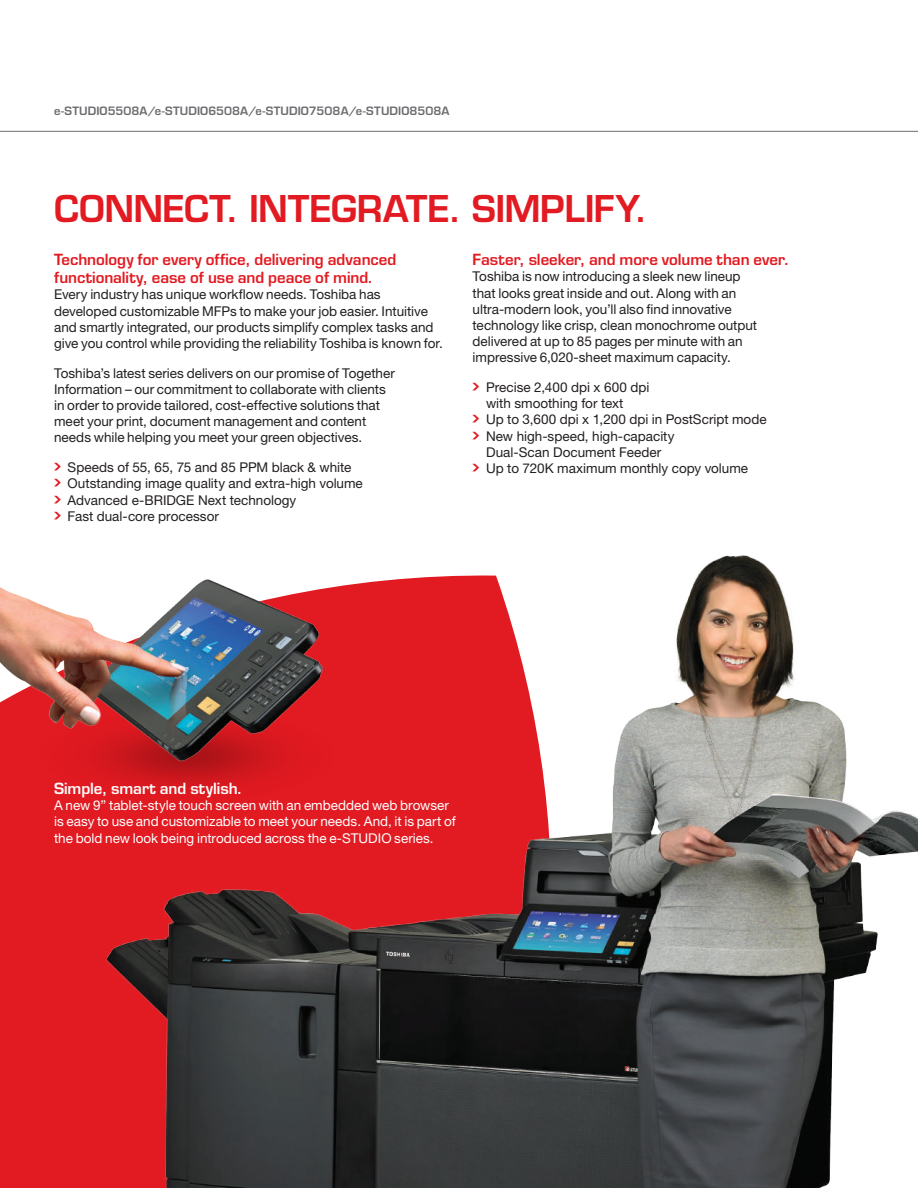
<style>
.page{position:relative;width:918px;height:1188px;background:#fff}
.page>*{position:absolute;margin:0;border:0;box-sizing:border-box;transform-origin:0 0}
.t1{font:600 36px "Eurostile LT Std";letter-spacing:-.015em;color:#e21a21}
.t2{font:600 15px/18px "Eurostile LT Std";color:#e21a21}
.t3{font:600 15px "Eurostile LT Std";letter-spacing:-.005em;color:#fff}
.t4{font:13.5px/16.2px "Helvetica Neue LT Std";color:#231f20}
.t5{font:13.5px/16.2px "Helvetica Neue LT Std";color:#fff}
.t6{font:600 11.25px "Eurostile LT Std";letter-spacing:.01em;color:#6c6d70}
.s1{font-family:"Chevron";font-size:19.5px;color:#e21a21}
</style>
<div class="page">
<div style="left:0;top:764px;width:66px;height:424px;background:#e21a21"></div>
<hr style="left:0;top:131px;width:918px;height:1px;background:#6c6d70">
<div style="left:27px;top:764px;width:39px;height:98px;background:#e21a21"></div>
<img style="left:0;top:587px;width:66px;height:177px">
<img style="left:66px;top:555px;width:852px;height:633px">
<p class="t6" style="left:54px;top:103px;width:397px">e-STUDIO5508A/e-STUDIO6508A/e-STUDIO7508A/e-STUDIO8508A</p>
<h1 class="t1" style="left:54px;top:186px;width:595px">CONNECT. INTEGRATE. SIMPLIFY.</h1>
<p class="t2" style="left:473px;top:251px;width:318px">Faster, sleeker, and more volume than ever.</p>
<p class="t4" style="left:473px;top:268px;width:286px">Toshiba is now introducing a sleek new lineup that looks great inside and out. Along with an ultra-modern look, you’ll also find innovative technology like crisp, clean monochrome output delivered at up to 85 pages per minute with an impressive 6,020-sheet maximum capacity.</p>
<p class="t4" style="left:486px;top:379px;width:165px;text-indent:-14px"><span class="s1">•</span> Precise 2,400 dpi x 600 dpi with smoothing for text</p>
<p class="t4" style="left:473px;top:411px;width:296px"><span class="s1">•</span> Up to 3,600 dpi x 1,200 dpi in PostScript mode</p>
<p class="t4" style="left:473px;top:428px;width:203px;text-align:center"><span class="s1">•</span> New high-speed, high-capacity<br>Dual-Scan Document Feeder</p>
<p class="t4" style="left:473px;top:460px;width:277px"><span class="s1">•</span> Up to 720K maximum monthly copy volume</p>
<p class="t2" style="left:54px;top:251px;width:344px">Technology for every office, delivering advanced functionality, ease of use and peace of mind.</p>
<p class="t4" style="left:54px;top:286px;width:390px">Every industry has unique workflow needs. Toshiba has developed customizable MFPs to make your job easier. Intuitive and smartly integrated, our products simplify complex tasks and give you control while providing the reliability Toshiba is known for.</p>
<p class="t4" style="left:54px;top:365px;width:342px">Toshiba’s latest series delivers on our promise of Together Information – our commitment to collaborate with clients in order to provide tailored, cost-effective solutions that meet your print, document management and content needs while helping you meet your green objectives.</p>
<p class="t4" style="left:54px;top:459px;width:299px"><span class="s1">•</span> Speeds of 55, 65, 75 and 85 PPM black &amp; white</p>
<p class="t4" style="left:54px;top:475px;width:310px"><span class="s1">•</span> Outstanding image quality and extra-high volume</p>
<p class="t4" style="left:54px;top:491px;width:244px"><span class="s1">•</span> Advanced e-BRIDGE Next technology</p>
<p class="t4" style="left:54px;top:508px;width:166px"><span class="s1">•</span> Fast dual-core processor</p>
<p class="t3" style="left:54px;top:779px;width:190px">Simple, smart and stylish.</p>
<p class="t5" style="left:54px;top:797px;width:403px">A new 9” tablet-style touch screen with an embedded web browser is easy to use and customizable to meet your needs. And, it is part of the bold new look being introduced across the e-STUDIO series.</p>
</div>
